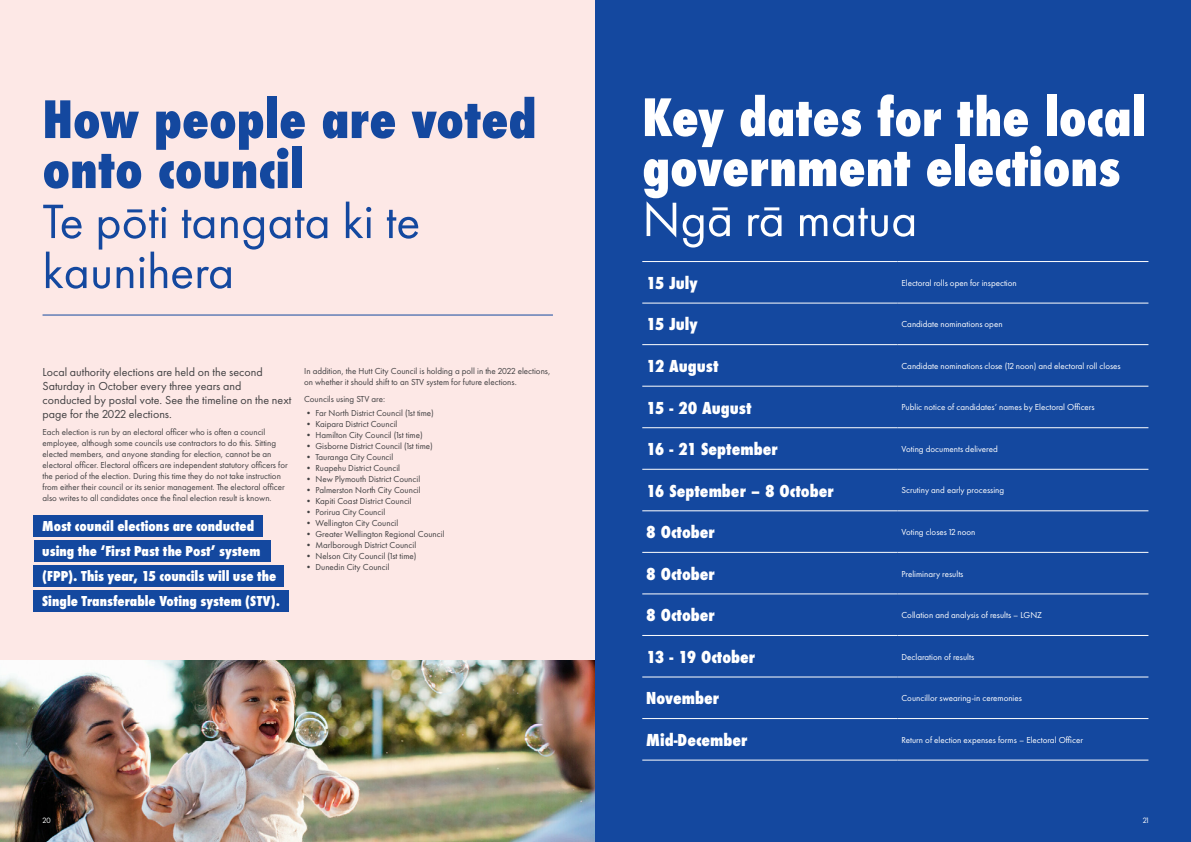
<style>
.page{position:relative;width:1191px;height:842px;background:#fff}
.page>*{position:absolute;margin:0;border:0;box-sizing:border-box;transform-origin:0 0}
.t1{font:800 condensed 50px/50px "Futura";color:#fff}
.t2{font:800 condensed 50px/50px "Futura";color:#14489f}
.t3{font:50px/50px "Futura PT";color:#14489f}
.t4{font:50px "Futura PT";color:#fff}
.t5{font:800 condensed 16px "Futura";color:#fff}
.t6{font:800 15px/25px "Futura PT Cond";color:#fff}
.t7{font:12px/14px "Futura PT";color:#414042}
.t8{font:9px/11px "Futura PT";color:#414042}
.t9{font:9px "Futura PT";color:#fff}
.t10{font:8px "Futura PT";color:#fff}
</style>
<div class="page">
<div style="left:0;top:0;width:595px;height:842px;background:#fde8e6"></div>
<img style="left:0;top:661px;width:595px;height:181px">
<div style="left:595px;top:0;width:596px;height:842px;background:#14489f"></div>
<hr style="left:43px;top:315px;width:510px;height:1px;background:#14489f">
<hr style="left:642px;top:261px;width:255px;height:1px;background:#fff">
<hr style="left:897px;top:261px;width:251px;height:1px;background:#fff">
<hr style="left:642px;top:303px;width:255px;height:1px;background:#fff">
<hr style="left:897px;top:303px;width:251px;height:1px;background:#fff">
<hr style="left:642px;top:344px;width:255px;height:1px;background:#fff">
<hr style="left:897px;top:344px;width:251px;height:1px;background:#fff">
<hr style="left:642px;top:386px;width:255px;height:1px;background:#fff">
<hr style="left:897px;top:386px;width:251px;height:1px;background:#fff">
<hr style="left:642px;top:427px;width:255px;height:1px;background:#fff">
<hr style="left:897px;top:427px;width:251px;height:1px;background:#fff">
<hr style="left:642px;top:469px;width:255px;height:1px;background:#fff">
<hr style="left:897px;top:469px;width:251px;height:1px;background:#fff">
<hr style="left:642px;top:511px;width:255px;height:1px;background:#fff">
<hr style="left:897px;top:511px;width:251px;height:1px;background:#fff">
<hr style="left:642px;top:552px;width:255px;height:1px;background:#fff">
<hr style="left:897px;top:552px;width:251px;height:1px;background:#fff">
<hr style="left:642px;top:594px;width:255px;height:1px;background:#fff">
<hr style="left:897px;top:594px;width:251px;height:1px;background:#fff">
<hr style="left:642px;top:635px;width:255px;height:1px;background:#fff">
<hr style="left:897px;top:635px;width:251px;height:1px;background:#fff">
<hr style="left:642px;top:677px;width:255px;height:1px;background:#fff">
<hr style="left:897px;top:677px;width:251px;height:1px;background:#fff">
<hr style="left:642px;top:718px;width:255px;height:1px;background:#fff">
<hr style="left:897px;top:718px;width:251px;height:1px;background:#fff">
<hr style="left:642px;top:760px;width:255px;height:1px;background:#fff">
<hr style="left:897px;top:760px;width:251px;height:1px;background:#fff">
<div style="left:34px;top:515px;width:229px;height:22px;background:#14489f"></div>
<div style="left:34px;top:540px;width:236px;height:22px;background:#14489f"></div>
<div style="left:34px;top:590px;width:255px;height:22px;background:#14489f"></div>
<div style="left:34px;top:565px;width:250px;height:22px;background:#14489f"></div>
<h1 class="t2" style="left:42px;top:95px;width:495px">How people are voted onto council</h1>
<h1 class="t3" style="left:42px;top:196px;width:379px">Te pōti tangata ki te kaunihera</h1>
<h3 class="t7" style="left:43px;top:365px;width:250px">Local authority elections are held on the second Saturday in October every three years and conducted by postal vote. See the timeline on the next page for the 2022 elections.</h3>
<p class="t8" style="left:43px;top:427px;width:247px">Each election is run by an electoral officer who is often a council employee, although some councils use contractors to do this. Sitting elected members, and anyone standing for election, cannot be an electoral officer. Electoral officers are independent statutory officers for the period of the election. During this time they do not take instruction from either their council or its senior management. The electoral officer also writes to all candidates once the final election result is known.</p>
<h3 class="t6" style="left:42px;top:514px;width:239px">Most council elections are conducted using the ‘First Past the Post’ system (FPP). This year, 15 councils will use the Single Transferable Voting system (STV).</h3>
<p class="t8" style="left:304px;top:366px;width:248px">In addition, the Hutt City Council is holding a poll in the 2022 elections, on whether it should shift to an STV system for future elections.</p>
<p class="t8" style="left:304px;top:393px;width:82px">Councils using STV are:</p>
<p class="t8" style="left:304px;top:407px;width:131px">• Far North District Council (1st time)</p>
<p class="t8" style="left:304px;top:418px;width:95px">• Kaipara District Council</p>
<p class="t8" style="left:304px;top:429px;width:120px">• Hamilton City Council (1st time)</p>
<p class="t8" style="left:304px;top:440px;width:130px">• Gisborne District Council (1st time)</p>
<p class="t8" style="left:304px;top:451px;width:91px">• Tauranga City Council</p>
<p class="t8" style="left:304px;top:462px;width:97px">• Ruapehu District Council</p>
<p class="t8" style="left:304px;top:473px;width:118px">• New Plymouth District Council</p>
<p class="t8" style="left:304px;top:484px;width:118px">• Palmerston North City Council</p>
<p class="t8" style="left:304px;top:495px;width:109px">• Kapiti Coast District Council</p>
<p class="t8" style="left:304px;top:506px;width:83px">• Porirua City Council</p>
<p class="t8" style="left:304px;top:517px;width:96px">• Wellington City Council</p>
<p class="t8" style="left:304px;top:528px;width:142px">• Greater Wellington Regional Council</p>
<p class="t8" style="left:304px;top:539px;width:114px">• Marlborough District Council</p>
<p class="t8" style="left:304px;top:550px;width:114px">• Nelson City Council (1st time)</p>
<p class="t8" style="left:304px;top:561px;width:87px">• Dunedin City Council</p>
<p class="t10" style="left:43px;top:815px;width:10px">20</p>
<h1 class="t1" style="left:642px;top:93px;width:505px">Key dates for the local government elections</h1>
<h1 class="t4" style="left:642px;top:190px;width:277px">Ngā rā matua</h1>
<h2 class="t5" style="left:646px;top:272px;width:53px">15 July</h2>
<p class="t9" style="left:901px;top:277px;width:117px">Electoral rolls open for inspection</p>
<h2 class="t5" style="left:646px;top:314px;width:53px">15 July</h2>
<p class="t9" style="left:901px;top:319px;width:103px">Candidate nominations open</p>
<h2 class="t5" style="left:646px;top:355px;width:74px">12 August</h2>
<p class="t9" style="left:901px;top:360px;width:221px">Candidate nominations close (12 noon) and electoral roll closes</p>
<h2 class="t5" style="left:646px;top:397px;width:107px">15 - 20 August</h2>
<p class="t9" style="left:901px;top:402px;width:195px">Public notice of candidates’ names by Electoral Officers</p>
<h2 class="t5" style="left:646px;top:438px;width:133px">16 - 21 September</h2>
<p class="t9" style="left:901px;top:444px;width:98px">Voting documents delivered</p>
<h2 class="t5" style="left:646px;top:480px;width:189px">16 September – 8 October</h2>
<p class="t9" style="left:901px;top:485px;width:104px">Scrutiny and early processing</p>
<h2 class="t5" style="left:646px;top:521px;width:70px">8 October</h2>
<p class="t9" style="left:901px;top:527px;width:75px">Voting closes 12 noon</p>
<h2 class="t5" style="left:646px;top:563px;width:70px">8 October</h2>
<p class="t9" style="left:901px;top:568px;width:63px">Preliminary results</p>
<h2 class="t5" style="left:646px;top:604px;width:70px">8 October</h2>
<p class="t9" style="left:901px;top:610px;width:142px">Collation and analysis of results – LGNZ</p>
<h2 class="t5" style="left:646px;top:646px;width:110px">13 - 19 October</h2>
<p class="t9" style="left:901px;top:651px;width:74px">Declaration of results</p>
<h2 class="t5" style="left:646px;top:687px;width:74px">November</h2>
<p class="t9" style="left:901px;top:693px;width:122px">Councillor swearing-in ceremonies</p>
<h2 class="t5" style="left:646px;top:729px;width:103px">Mid-December</h2>
<p class="t9" style="left:901px;top:734px;width:183px">Return of election expenses forms – Electoral Officer</p>
<p class="t10" style="left:1142px;top:815px;width:7px">21</p>
</div>
